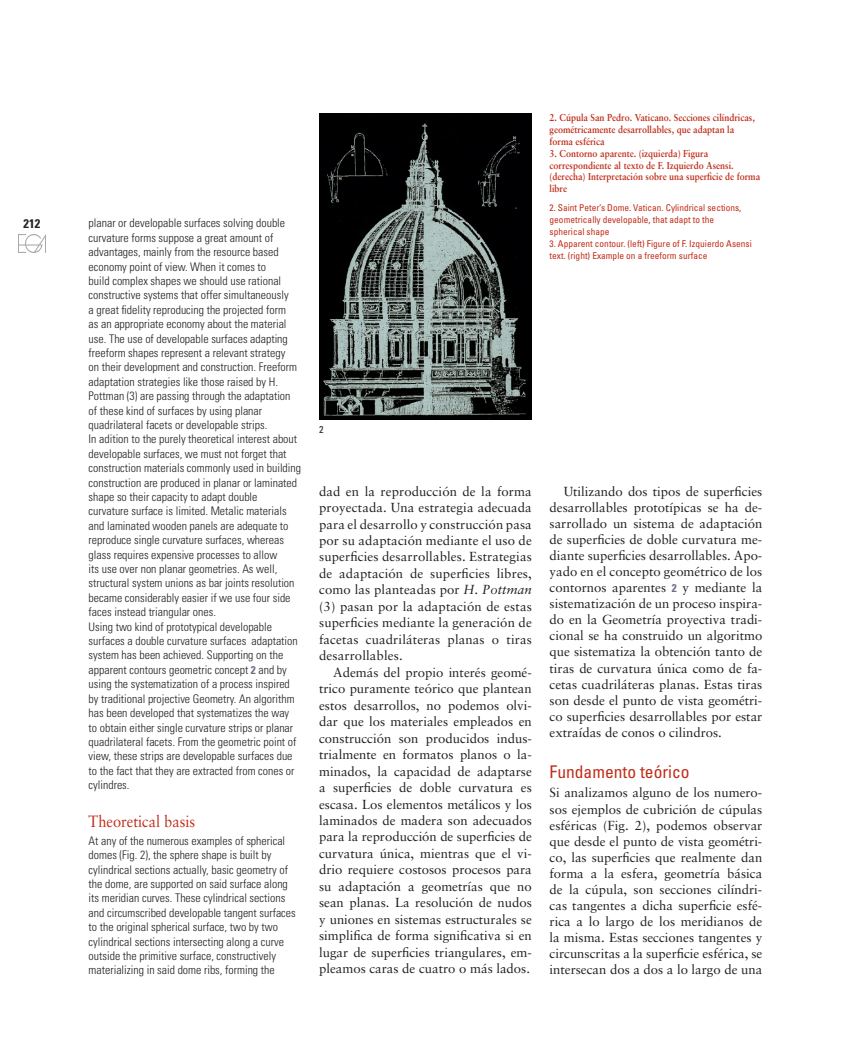
<style>
.page{position:relative;width:851px;height:1063px;background:#fff}
.page>*{position:absolute;margin:0;border:0;box-sizing:border-box;transform-origin:0 0}
.TITULAR_1_CAST{font:condensed 17.5px "Univers";color:#c02d19}
.TITULAR_1_INGLES{font:16.25px "Sabon";color:#c02d19;scale:.9 1}
.t1{font:13.12px/16.5px "Sabon";color:#231f20;text-align:justify}
.t2{font:700 condensed 12.5px "Univers";color:#231f20}
.general_00{font:300 condensed 11.88px/14.4px "Univers";color:#231f20}
.t3{font:700 10px/11.9px "Sabon";color:#c02d19;scale:.9 1}
.PIES_DE_FOTO_INGLES{font:condensed 10px "Univers";color:#231f20}
.t4{font:condensed 9.38px/11.9px "Univers";color:#c02d19}
.s1{font-weight:700;font-size:11.25px;color:#6b6f86}
.s2{font-style:italic}
.s3{font-family:"Univers";font-weight:700;font-stretch:condensed;font-size:11.25px;color:#6b6f86}
</style>
<div class="page">
<img style="left:18px;top:235px;width:28px;height:17px">
<img style="left:319px;top:113px;width:212px;height:307px">
<p class="t2" style="left:24px;top:216px;width:18px">212</p>
<p class="general_00" style="left:89px;top:216px;width:210px">planar or developable surfaces solving double curvature forms suppose a great amount of advantages, mainly from the resource based economy point of view. When it comes to<br>build complex shapes we should use rational constructive systems that offer simultaneously<br>a great fidelity reproducing the projected form as an appropriate economy about the material use. The use of developable surfaces adapting freeform shapes represent a relevant strategy on their development and construction. Freeform adaptation strategies like those raised by H.<br>Pottman (3) are passing through the adaptation of these kind of surfaces by using planar quadrilateral facets or developable strips.</p>
<p class="general_00" style="left:89px;top:432px;width:214px">In adition to the purely theoretical interest about developable surfaces, we must not forget that construction materials commonly used in building construction are produced in planar or laminated shape so their capacity to adapt double<br>curvature surface is limited. Metalic materials and laminated wooden panels are adequate to reproduce single curvature surfaces, whereas glass requires expensive processes to allow<br>its use over non planar geometries. As well, structural system unions as bar joints resolution became considerably easier if we use four side faces instead triangular ones.</p>
<p class="general_00" style="left:89px;top:619px;width:211px">Using two kind of prototypical developable surfaces a double curvature surfaces adaptation system has been achieved. Supporting on the apparent contours geometric concept <span class="s1">2</span> and by using the systematization of a process inspired by traditional projective Geometry. An algorithm has been developed that systematizes the way to obtain either single curvature strips or planar quadrilateral facets. From the geometric point of view, these strips are developable surfaces due to the fact that they are extracted from cones or cylindres.</p>
<p class="TITULAR_1_INGLES" style="left:89px;top:811px;width:120px">Theoretical basis</p>
<p class="general_00" style="left:89px;top:833px;width:209px">At any of the numerous examples of spherical domes (Fig. 2), the sphere shape is built by cylindrical sections actually, basic geometry of the dome, are supported on said surface along its meridian curves. These cylindrical sections and circumscribed developable tangent surfaces to the original spherical surface, two by two cylindrical sections intersecting along a curve outside the primitive surface, constructively materializing in said dome ribs, forming the</p>
<p class="t3" style="left:549px;top:111px;width:230px">2. Cúpula San Pedro. Vaticano. Secciones cilíndricas, geométricamente desarrollables, que adaptan la forma esférica</p>
<p class="t3" style="left:549px;top:147px;width:235px">3. Contorno aparente. (izquierda) Figura correspondiente al texto de F. Izquierdo Asensi. (derecha) Interpretación sobre una superficie de forma libre</p>
<p class="t4" style="left:549px;top:202px;width:193px">2. Saint Peter’s Dome. Vatican. Cylindrical sections, geometrically developable, that adapt to the spherical shape</p>
<p class="t4" style="left:549px;top:238px;width:204px">3. Apparent contour. (left) Figure of F. Izquierdo Asensi text. (right) Example on a freeform surface</p>
<p class="PIES_DE_FOTO_INGLES" style="left:319px;top:423px;width:6px">2</p>
<p class="t1" style="left:319px;top:483px;width:214px">dad en la reproducción de la forma proyectada. Una estrategia adecuada para el desarrollo y construcción pasa por su adaptación mediante el uso de superficies desarrollables. Estrategias de adaptación de superficies libres, como las planteadas por <span class="s2">H. Pottman </span>(3) pasan por la adaptación de estas superficies mediante la generación de facetas cuadriláteras planas o tiras desarrollables.</p>
<p class="t1" style="left:319px;top:664px;width:214px;text-indent:14px">Además del propio interés geomé&shy;trico puramente teórico que plantean estos desarrollos, no podemos olvi&shy;dar que los materiales empleados en construcción son producidos indus&shy;trialmente en formatos planos o la&shy;minados, la capacidad de adaptarse a superficies de doble curvatura es escasa. Los elementos metálicos y los laminados de madera son adecuados para la reproducción de superficies de curvatura única, mientras que el vi&shy;drio requiere costosos procesos para su adaptación a geometrías que no sean planas. La resolución de nudos y uniones en sistemas estructurales se simplifica de forma significativa si en lugar de superficies triangulares, em&shy;pleamos caras de cuatro o más lados.</p>
<p class="t1" style="left:549px;top:483px;width:214px;line-height:16.1px;text-indent:14px">Utilizando dos tipos de superficies desarrollables prototípicas se ha de&shy;sarrollado un sistema de adaptación de superficies de doble curvatura me&shy;diante superficies desarrollables. Apo&shy;yado en el concepto geométrico de los contornos aparentes <span class="s3">2</span> y mediante la sistematización de un proceso inspira&shy;do en la Geometría proyectiva tradi&shy;cional se ha construido un algoritmo que sistematiza la obtención tanto de tiras de curvatura única como de fa&shy;cetas cuadriláteras planas. Estas tiras son desde el punto de vista geométri&shy;co superficies desarrollables por estar extraídas de conos o cilindros.</p>
<p class="TITULAR_1_CAST" style="left:549px;top:760px;width:141px">Fundamento teórico</p>
<p class="t1" style="left:549px;top:785px;width:214px;line-height:16.1px">Si analizamos alguno de los numero&shy;sos ejemplos de cubrición de cúpulas esféricas (Fig. 2), podemos observar que desde el punto de vista geométri&shy;co, las superficies que realmente dan forma a la esfera, geometría básica de la cúpula, son secciones cilíndri&shy;cas tangentes a dicha superficie esfé&shy;rica a lo largo de los meridianos de la misma. Estas secciones tangentes y circunscritas a la superficie esférica, se intersecan dos a dos a lo largo de una</p>
</div>
